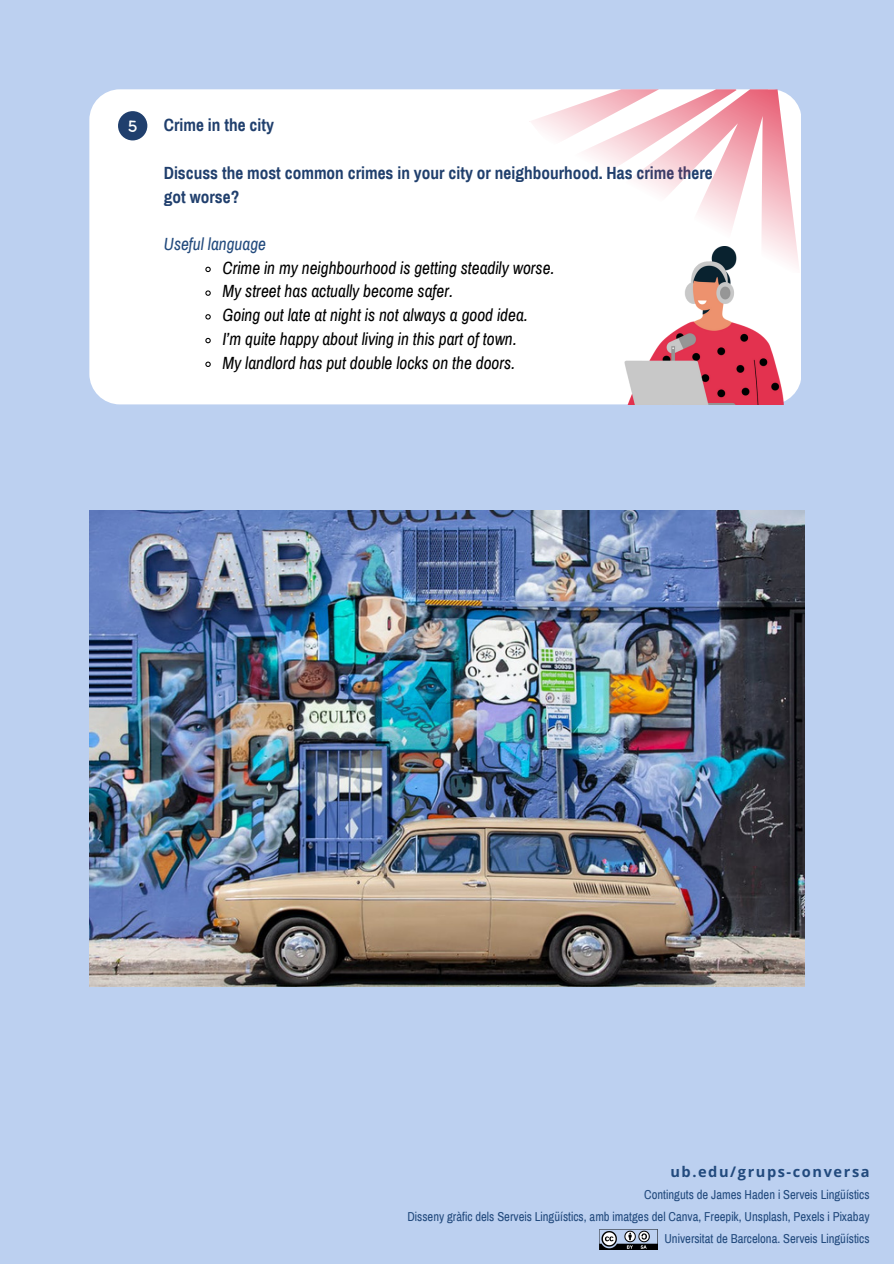
<style>
.page{position:relative;width:894px;height:1264px;background:#fff}
.page>*{position:absolute;margin:0;border:0;box-sizing:border-box;transform-origin:0 0}
.t1{font:18px "Itim";color:#fff}
.t2{font:italic 17.25px "Archivo Narrow";color:#000}
.t3{font:700 17.25px/23.7px "Archivo Narrow";color:#203f6d}
.t4{font:italic 17.25px "Archivo Narrow";color:#224a7d}
.t5{font:700 14.55px "Open Sans";letter-spacing:.105em;color:#224a7d}
.t6{font:12.6px "Archivo Narrow";color:#224a7d}
</style>
<div class="page">
<div style="left:0;top:0;width:893px;height:1263px;background:#bcd0f0"></div>
<div style="left:89px;top:89px;width:711px;height:315px;background:#fff;border-radius:30px"></div>
<svg style="left:205px;top:266px;width:6px;height:7px"></svg>
<svg style="left:205px;top:290px;width:6px;height:6px"></svg>
<svg style="left:205px;top:314px;width:6px;height:6px"></svg>
<svg style="left:205px;top:337px;width:6px;height:7px"></svg>
<svg style="left:205px;top:361px;width:6px;height:6px"></svg>
<svg style="left:529px;top:89px;width:270px;height:177px"></svg>
<img style="left:620px;top:247px;width:163px;height:157px">
<div style="left:118px;top:111px;width:29px;height:29px;background:#203f6d;border-radius:50%"></div>
<img style="left:89px;top:510px;width:715px;height:476px">
<img style="left:599px;top:1229px;width:58px;height:20px">
<p class="t1" style="left:128px;top:115px;width:11px">5</p>
<p class="t3" style="left:164px;top:114px;width:112px">Crime in the city</p>
<p class="t3" style="left:164px;top:161px;width:550px">Discuss the most common crimes in your city or neighbourhood. Has crime there got worse?</p>
<h1 class="t4" style="left:164px;top:235px;width:104px">Useful language</h1>
<h1 class="t2" style="left:222px;top:258px;width:333px">Crime in my neighbourhood is getting steadily worse.</h1>
<h2 class="t2" style="left:222px;top:282px;width:232px">My street has actually become safer.</h2>
<p class="t2" style="left:222px;top:306px;width:307px">Going out late at night is not always a good idea.</p>
<p class="t2" style="left:222px;top:330px;width:296px">I’m quite happy about living in this part of town.</p>
<p class="t2" style="left:222px;top:353px;width:294px">My landlord has put double locks on the doors.</p>
<p class="t5" style="left:670px;top:1161px;width:201px">ub.edu/grups-conversa</p>
<p class="t6" style="left:644px;top:1187px;width:227px">Continguts de James Haden i Serveis Lingüístics</p>
<h3 class="t6" style="left:407px;top:1209px;width:463px">Disseny gràfic dels Serveis Lingüístics, amb imatges del Canva, Freepik, Unsplash, Pexels i Pixabay</h3>
<p class="t6" style="left:664px;top:1231px;width:206px">Universitat de Barcelona. Serveis Lingüístics</p>
</div>
